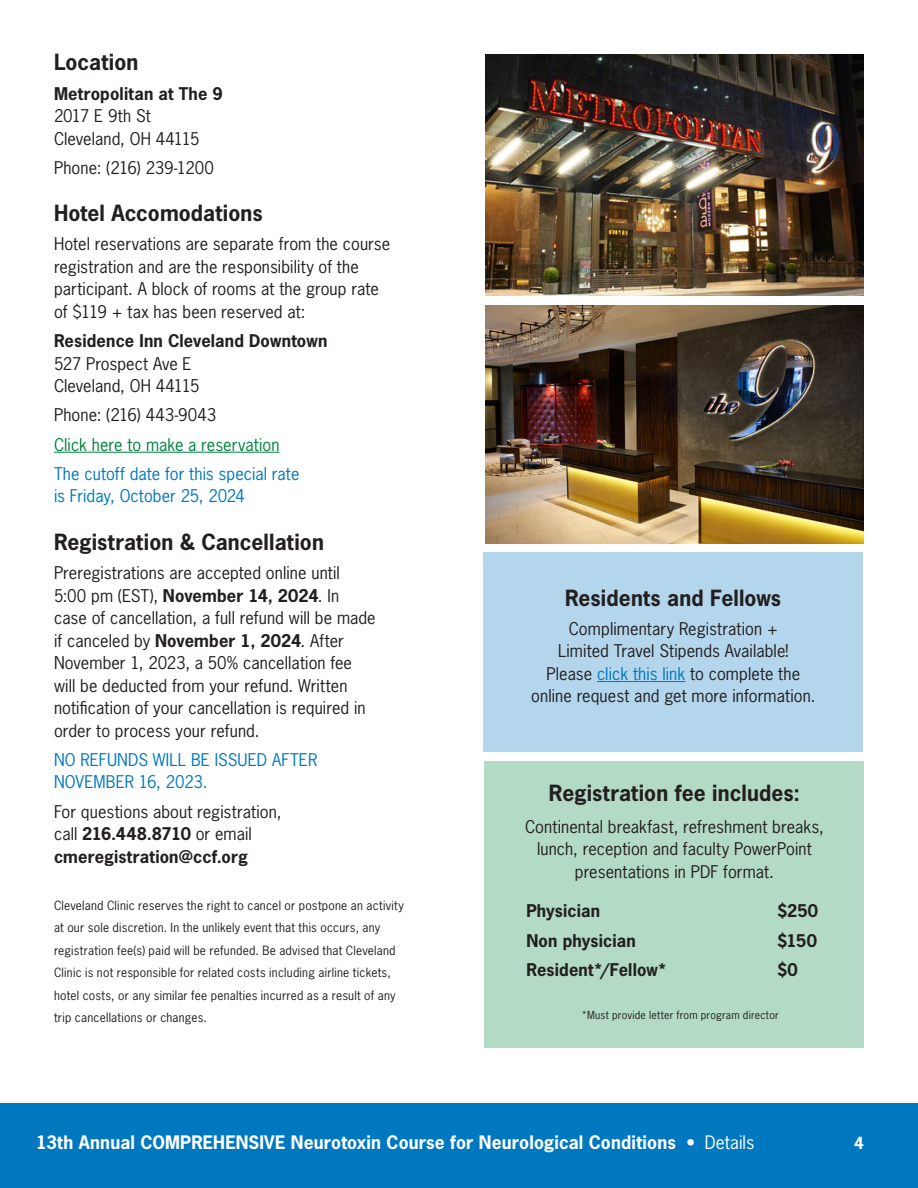
<style>
.page{position:relative;width:918px;height:1188px;background:#fff}
.page>*{position:absolute;margin:0;border:0;box-sizing:border-box;transform-origin:0 0}
.Header_1{font:700 21px "News Gothic Std";letter-spacing:.005em;color:#231f20}
.t1{font:700 17.4px "News Gothic Std";letter-spacing:.005em;color:#fff}
.t2{font:16.5px/22.5px "News Gothic Std";letter-spacing:.005em;color:#231f20}
.t3{font:16.5px/22.5px "News Gothic Std";color:#0078bf}
.t4{font:700 16.5px "News Gothic Std";letter-spacing:.01em;color:#231f20}
.t5{font:16.5px "News Gothic Std";letter-spacing:.005em;color:#00843d}
.t6{font:700 15.75px "News Gothic Std";color:#fff}
.t7{font:12px/22.5px "News Gothic Std";letter-spacing:.02em;color:#231f20}
.t8{font:10.5px "News Gothic Std";letter-spacing:.025em;color:#231f20}
.s1{font-weight:700}
.s2{color:#0078bf}
.s3{font-weight:400}
</style>
<div class="page">
<hr style="left:54px;top:452px;width:226px;height:1px;background:#00843d">
<div style="left:484px;top:553px;width:379px;height:199px;background:#b3d6ec"></div>
<div style="left:485px;top:761px;width:379px;height:287px;background:#b3dac5"></div>
<hr style="left:597px;top:681px;width:88px;height:1px;background:#0078bf">
<img style="left:486px;top:54px;width:378px;height:242px">
<img style="left:486px;top:305px;width:378px;height:238px">
<div style="left:0;top:1104px;width:918px;height:84px;background:#0078bf"></div>
<p class="Header_1" style="left:54px;top:48px;width:86px">Location</p>
<p class="t2" style="left:54px;top:82px;width:170px"><span class="s1">Metropolitan at The 9<br></span>2017 E 9th St<br>Cleveland, OH 44115</p>
<p class="t2" style="left:54px;top:156px;width:161px">Phone: (216) 239-1200</p>
<p class="Header_1" style="left:54px;top:199px;width:210px">Hotel Accomodations</p>
<p class="t2" style="left:54px;top:233px;width:338px">Hotel reservations are separate from the course registration and are the responsibility of the participant. A block of rooms at the group rate of $119 + tax has been reserved at:</p>
<p class="t2" style="left:54px;top:329px;width:275px"><span class="s1">Residence Inn Cleveland Downtown<br></span>527 Prospect Ave E<br>Cleveland, OH 44115</p>
<p class="t2" style="left:54px;top:404px;width:164px">Phone: (216) 443-9043</p>
<p class="t5" style="left:54px;top:434px;width:227px">Click here to make a reservation</p>
<p class="t3" style="left:54px;top:462px;width:247px">The cutoff date for this special rate is Friday, October 25, 2024</p>
<p class="Header_1" style="left:54px;top:528px;width:271px">Registration &amp; Cancellation</p>
<p class="t2" style="left:54px;top:561px;width:323px">Preregistrations are accepted online until 5:00 pm (EST), <span class="s1">November 14, 2024</span>. In case of cancellation, a full refund will be made if canceled by <span class="s1">November 1, 2024</span>. After November 1, 2023, a 50% cancellation fee will be deducted from your refund. Written notification of your cancellation is required in order to process your refund.</p>
<p class="t3" style="left:54px;top:748px;width:265px">NO REFUNDS WILL BE ISSUED AFTER<br>NOVEMBER 16, 2023.</p>
<p class="t2" style="left:54px;top:800px;width:229px">For questions about registration, call <span class="s1">216.448.8710</span> or email <span class="s1">cmeregistration@ccf.org</span></p>
<p class="t7" style="left:54px;top:894px;width:351px">Cleveland Clinic reserves the right to cancel or postpone an activity at our sole discretion. In the unlikely event that this occurs, any registration fee(s) paid will be refunded. Be advised that Cleveland Clinic is not responsible for related costs including airline tickets, hotel costs, or any similar fee penalties incurred as a result of any trip cancellations or changes.</p>
<p class="Header_1" style="left:565px;top:584px;width:218px">Residents and Fellows</p>
<p class="t2" style="left:531px;top:617px;width:286px;text-align:center">Complimentary Registration +<br>Limited Travel Stipends Available!<br>Please <span class="s2">click this link</span> to complete the online request and get more information.</p>
<p class="Header_1" style="left:549px;top:780px;width:253px">Registration fee includes:</p>
<p class="t2" style="left:525px;top:815px;width:300px;text-align:center">Continental breakfast, refreshment breaks, lunch, reception and faculty PowerPoint presentations in PDF format.</p>
<p class="t4" style="left:526px;top:900px;width:75px">Physician</p>
<p class="t4" style="left:526px;top:929px;width:111px">Non physician</p>
<p class="t4" style="left:526px;top:959px;width:143px">Resident*/Fellow*</p>
<p class="t4" style="left:777px;top:900px;width:43px">$250</p>
<p class="t4" style="left:777px;top:929px;width:41px">$150</p>
<p class="t4" style="left:777px;top:959px;width:22px">$0</p>
<p class="t8" style="left:582px;top:1008px;width:199px">*Must provide letter from program director</p>
<p class="t1" style="left:36px;top:1131px;width:720px">13th Annual COMPREHENSIVE Neurotoxin Course for Neurological Conditions • <span class="s3">Details</span></p>
<p class="t6" style="left:854px;top:1133px;width:11px">4</p>
</div>
